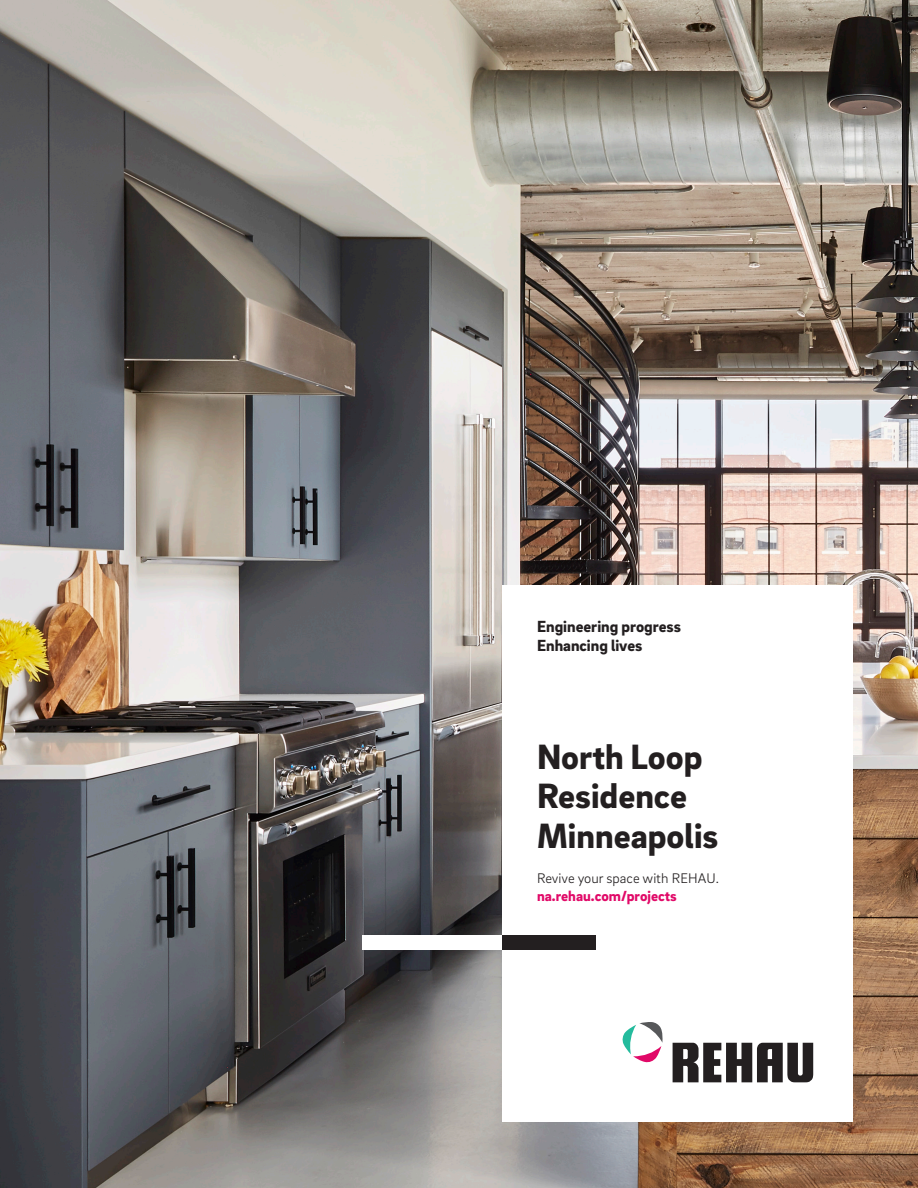
<style>
.page{position:relative;width:918px;height:1188px;background:#fff}
.page>*{position:absolute;margin:0;border:0;box-sizing:border-box;transform-origin:0 0}
.FB__Headline_-_24pt{font:900 36px/39.6px "Brix Sans";color:#231f20}
.FB__Tagline_-_11pt{font:900 16.5px/18.1px "Brix Sans";color:#231f20}
.FB__Headline_-_24pt-2{font:900 15px "Brix Sans";color:#e10968}
.FB__Headline_-_24pt-3{font:300 14.25px "Brix Sans";color:#231f20}
</style>
<div class="page">
<img style="left:0;top:0;width:918px;height:1188px">
<div style="left:502px;top:586px;width:351px;height:536px;background:#fff"></div>
<div style="left:362px;top:935px;width:140px;height:14px;background:#fff"></div>
<div style="left:502px;top:935px;width:94px;height:14px;background:#231f20"></div>
<svg style="left:622px;top:1022px;width:41px;height:41px"></svg>
<svg style="left:673px;top:1043px;width:140px;height:39px"></svg>
<p class="FB__Tagline_-_11pt" style="left:537px;top:617px;width:145px">Engineering progress<br>Enhancing lives</p>
<p class="FB__Headline_-_24pt" style="left:537px;top:735px;width:183px">North Loop<br>Residence<br>Minneapolis</p>
<p class="FB__Headline_-_24pt-3" style="left:537px;top:869px;width:183px">Revive your space with REHAU.</p>
<p class="FB__Headline_-_24pt-2" style="left:537px;top:886px;width:141px">na.rehau.com/projects</p>
</div>
